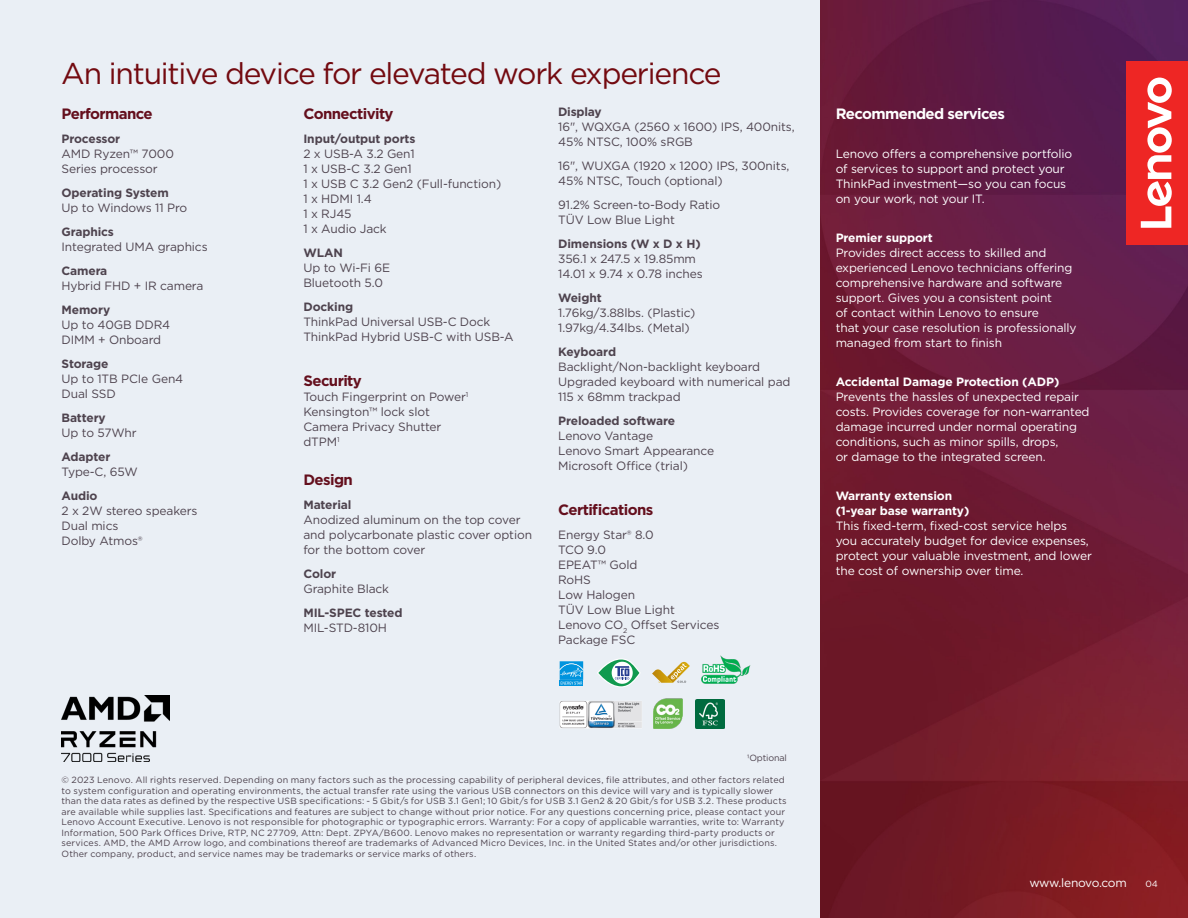
<style>
.page{position:relative;width:1188px;height:918px;background:#eaeff5}
.page>*{position:absolute;margin:0;border:0;box-sizing:border-box;transform-origin:0 0}
.Product_Subhead{font:30px "Gotham";letter-spacing:-.04em;color:#730a10}
.t1{font:700 15px "Gotham";letter-spacing:-.04em;color:#640f1d}
.Main_Title{font:700 15px "Gotham";letter-spacing:-.04em;color:#fff}
.t2{font:12px/15px "Gotham";letter-spacing:-.01em;color:#4e434e}
.Body_text_White{font:12px/15px "Gotham";letter-spacing:-.01em;color:#fff}
.t3{font:700 12px/15px "Gotham";letter-spacing:-.01em;color:#4e434e}
.Body_text_White-2{font:12px "Gotham";letter-spacing:-.03em;color:#fff}
.Legal_line{font:9px "Gotham";letter-spacing:.015em;color:#4e434e}
.Footnote_and_Pg_no{font:9px "Gotham";letter-spacing:-.02em;color:#4e434e}
.t4{font:9px "Gotham";color:#fff}
.s1{font-weight:700}
.s2{font-weight:400}
</style>
<div class="page">
<img style="left:820px;top:0;width:368px;height:918px">
<div style="left:1127px;top:61px;width:61px;height:184px;background:#ee2624"></div>
<svg style="left:1141px;top:78px;width:31px;height:150px"></svg>
<svg style="left:652px;top:662px;width:38px;height:21px"></svg>
<svg style="left:598px;top:658px;width:42px;height:29px"></svg>
<div style="left:560px;top:680px;width:23px;height:6px;background:#0094de"></div>
<svg style="left:560px;top:661px;width:23px;height:24px"></svg>
<img style="left:559px;top:701px;width:83px;height:27px">
<img style="left:696px;top:700px;width:29px;height:28px">
<img style="left:653px;top:699px;width:30px;height:29px">
<img style="left:701px;top:655px;width:50px;height:29px">
<img style="left:61px;top:696px;width:108px;height:65px">
<p class="Product_Subhead" style="left:61px;top:54px;width:662px">An intuitive device for elevated work experience</p>
<p class="t1" style="left:62px;top:104px;width:93px">Performance</p>
<p class="t2" style="left:62px;top:131px;width:114px"><span class="s1">Processor<br></span>AMD Ryzen™ 7000<br>Series processor</p>
<p class="t2" style="left:62px;top:185px;width:127px"><span class="s1">Operating System<br></span>Up to Windows 11 Pro</p>
<p class="t2" style="left:62px;top:224px;width:148px"><span class="s1">Graphics<br></span>Integrated UMA graphics</p>
<p class="t2" style="left:62px;top:263px;width:143px"><span class="s1">Camera<br></span>Hybrid FHD + IR camera</p>
<p class="t2" style="left:62px;top:302px;width:110px"><span class="s1">Memory<br></span>Up to 40GB DDR4<br>DIMM + Onboard</p>
<p class="t2" style="left:62px;top:356px;width:123px"><span class="s1">Storage<br></span>Up to 1TB PCIe Gen4<br>Dual SSD</p>
<p class="t2" style="left:62px;top:410px;width:77px"><span class="s1">Battery<br></span>Up to 57Whr</p>
<p class="t2" style="left:62px;top:449px;width:78px"><span class="s1">Adapter<br></span>Type-C, 65W</p>
<p class="t2" style="left:62px;top:488px;width:137px"><span class="s1">Audio<br></span>2 x 2W stereo speakers<br>Dual mics<br>Dolby Atmos®</p>
<p class="t1" style="left:303px;top:104px;width:92px">Connectivity</p>
<p class="t2" style="left:303px;top:131px;width:199px"><span class="s1">Input/output ports<br></span>2 x USB-A 3.2 Gen1<br>1 x USB-C 3.2 Gen1<br>1 x USB C 3.2 Gen2 (Full-function)<br>1 x HDMI 1.4<br>1 x RJ45<br>1 x Audio Jack</p>
<p class="t2" style="left:303px;top:245px;width:88px"><span class="s1">WLAN<br></span>Up to Wi-Fi 6E<br>Bluetooth 5.0</p>
<p class="t2" style="left:303px;top:299px;width:212px"><span class="s1">Docking<br></span>ThinkPad Universal USB-C Dock<br>ThinkPad Hybrid USB-C with USB-A</p>
<p class="t1" style="left:303px;top:371px;width:60px">Security</p>
<p class="t2" style="left:303px;top:389px;width:166px">Touch Fingerprint on Power<sup>1<br></sup>Kensington™ lock slot<br>Camera Privacy Shutter dTPM<sup>1</sup></p>
<p class="t1" style="left:303px;top:470px;width:51px">Design</p>
<p class="t2" style="left:303px;top:497px;width:230px"><span class="s1">Material<br></span>Anodized aluminum on the top cover and polycarbonate plastic cover option for the bottom cover</p>
<p class="t2" style="left:303px;top:566px;width:87px"><span class="s1">Color<br></span>Graphite Black</p>
<p class="t3" style="left:303px;top:605px;width:101px">MIL-SPEC tested<br><span class="s2">MIL-STD-810H</span></p>
<p class="t2" style="left:558px;top:104px;width:238px"><span class="s1">Display<br></span>16", WQXGA (2560 x 1600) IPS, 400nits,<br>45% NTSC, 100% sRGB</p>
<p class="t2" style="left:558px;top:158px;width:233px">16", WUXGA (1920 x 1200) IPS, 300nits,<br>45% NTSC, Touch (optional)</p>
<p class="t2" style="left:558px;top:197px;width:164px">91.2% Screen-to-Body Ratio<br>TÜV Low Blue Light</p>
<p class="t2" style="left:558px;top:236px;width:146px"><span class="s1">Dimensions (W x D x H)<br></span>356.1 x 247.5 x 19.85mm<br>14.01 x 9.74 x 0.78 inches</p>
<p class="t2" style="left:558px;top:290px;width:139px"><span class="s1">Weight<br></span>1.76kg/3.88lbs. (Plastic)<br>1.97kg/4.34lbs. (Metal)</p>
<p class="t2" style="left:558px;top:344px;width:234px"><span class="s1">Keyboard<br></span>Backlight/Non-backlight keyboard<br>Upgraded keyboard with numerical pad<br>115 x 68mm trackpad</p>
<p class="t2" style="left:558px;top:413px;width:158px"><span class="s1">Preloaded software<br></span>Lenovo Vantage<br>Lenovo Smart Appearance<br>Microsoft Office (trial)</p>
<p class="t1" style="left:558px;top:500px;width:97px">Certifications</p>
<p class="t2" style="left:558px;top:527px;width:163px">Energy Star® 8.0<br>TCO 9.0<br>EPEAT™ Gold<br>RoHS<br>Low Halogen<br>TÜV Low Blue Light<br>Lenovo CO<sub>2</sub> Offset Services<br>Package FSC</p>
<p class="Main_Title" style="left:836px;top:104px;width:171px">Recommended services</p>
<p class="Body_text_White" style="left:836px;top:146px;width:238px">Lenovo offers a comprehensive portfolio of services to support and protect your ThinkPad investment—so you can focus on your work, not your IT.</p>
<p class="Body_text_White" style="left:836px;top:230px;width:242px"><span class="s1">Premier support<br></span>Provides direct access to skilled and experienced Lenovo technicians offering comprehensive hardware and software support. Gives you a consistent point<br>of contact within Lenovo to ensure<br>that your case resolution is professionally managed from start to finish</p>
<p class="Body_text_White" style="left:836px;top:374px;width:255px"><span class="s1">Accidental Damage Protection (ADP)<br></span>Prevents the hassles of unexpected repair costs. Provides coverage for non-warranted damage incurred under normal operating conditions, such as minor spills, drops,<br>or damage to the integrated screen.</p>
<p class="Body_text_White" style="left:836px;top:488px;width:258px"><span class="s1">Warranty extension<br>(1-year base warranty)<br></span>This fixed-term, fixed-cost service helps<br>you accurately budget for device expenses, protect your valuable investment, and lower the cost of ownership over time.</p>
<p class="Footnote_and_Pg_no" style="left:747px;top:752px;width:42px">1Optional</p>
<p class="Legal_line" style="left:62px;top:774px;width:725px">© 2023 Lenovo. All rights reserved. Depending on many factors such as the processing capability of peripheral devices, file attributes, and other factors related</p>
<p class="Legal_line" style="left:62px;top:785px;width:713px">to system configuration and operating environments, the actual transfer rate using the various USB connectors on this device will vary and is typically slower</p>
<p class="Legal_line" style="left:62px;top:795px;width:727px">than the data rates as defined by the respective USB specifications: - 5 Gbit/s for USB 3.1 Gen1; 10 Gbit/s for USB 3.1 Gen2 &amp; 20 Gbit/s for USB 3.2. These products</p>
<p class="Legal_line" style="left:62px;top:806px;width:725px">are available while supplies last. Specifications and features are subject to change without prior notice. For any questions concerning price, please contact your</p>
<p class="Legal_line" style="left:62px;top:816px;width:725px">Lenovo Account Executive. Lenovo is not responsible for photographic or typographic errors. Warranty: For a copy of applicable warranties, write to: Warranty</p>
<p class="Legal_line" style="left:62px;top:827px;width:715px">Information, 500 Park Offices Drive, RTP, NC 27709, Attn: Dept. ZPYA/B600. Lenovo makes no representation or warranty regarding third-party products or</p>
<p class="Legal_line" style="left:62px;top:837px;width:717px">services. AMD, the AMD Arrow logo, and combinations thereof are trademarks of Advanced Micro Devices, Inc. in the United States and/or other jurisdictions.</p>
<p class="Legal_line" style="left:62px;top:848px;width:416px">Other company, product, and service names may be trademarks or service marks of others.</p>
<p class="Body_text_White-2" style="left:1029px;top:875px;width:99px">www.lenovo.com</p>
<p class="t4" style="left:1145px;top:878px;width:14px">04</p>
</div>
